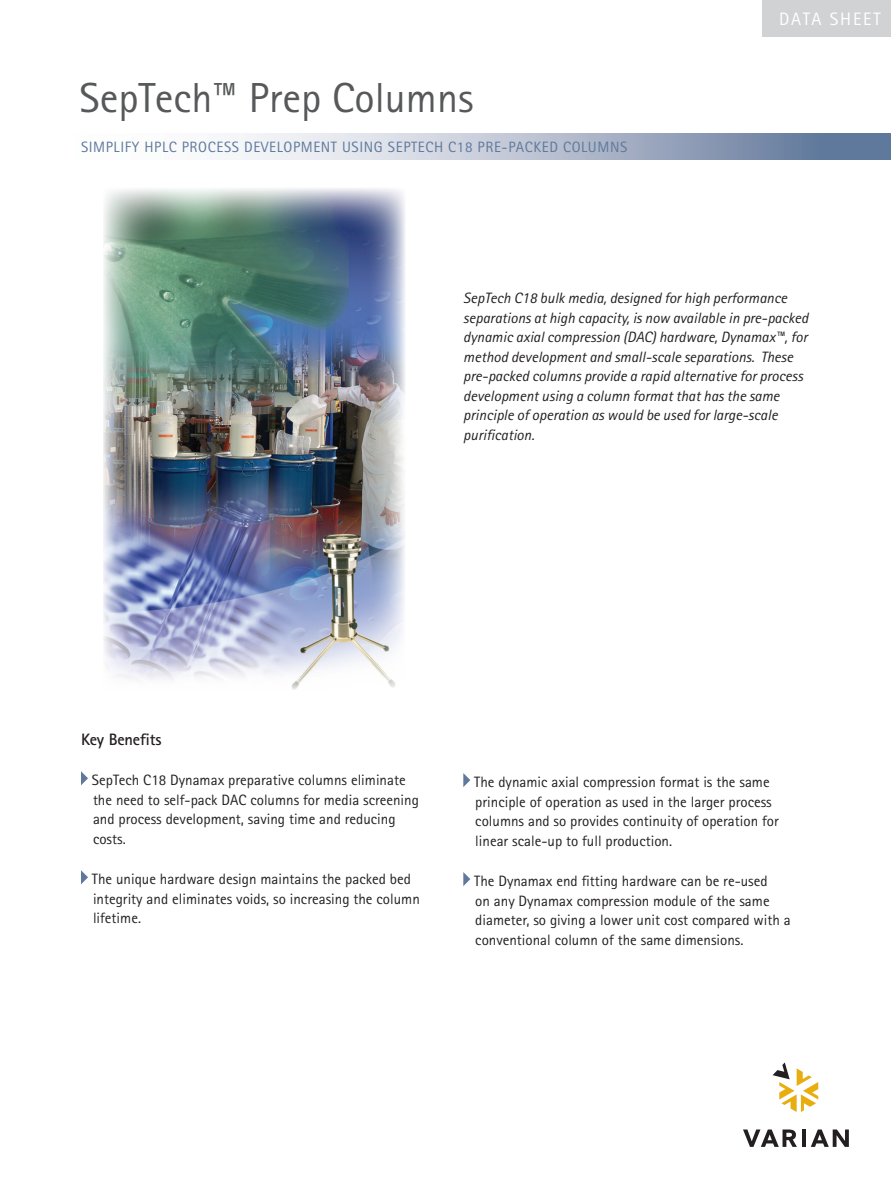
<style>
.page{position:relative;width:891px;height:1188px;background:#fff}
.page>*{position:absolute;margin:0;border:0;box-sizing:border-box;transform-origin:0 0}
.t1{font:42px "Agfa Rotis Sans Serif";color:#57585a}
.t2{font:18px "Agfa Rotis Sans Serif";letter-spacing:.1em;color:#fff}
.Paragraph_Heads{font:700 16.5px "Agfa Rotis Sans Serif";letter-spacing:-.01em;color:#231f20}
.t3{font:15px/19.5px "Agfa Rotis Sans Serif";color:#231f20}
.t4{font:italic 15px/19.5px "Agfa Rotis Sans Serif";color:#231f20}
.Paragraph_Heads-2{font:15px "Agfa Rotis Sans Serif";letter-spacing:.04em;color:#5e799c}
</style>
<div class="page">
<div style="left:763px;top:0;width:128px;height:37px;background:#d1d2d4"></div>
<hr style="left:802px;top:1130px;width:4px;height:17px;background:#231f20">
<svg style="left:811px;top:1130px;width:38px;height:17px"></svg>
<svg style="left:743px;top:1130px;width:54px;height:17px"></svg>
<svg style="left:773px;top:1062px;width:45px;height:50px"></svg>
<svg style="left:235px;top:133px;width:656px;height:26px;background:#aeb8cb"></svg>
<svg style="left:81px;top:771px;width:7px;height:14px"></svg>
<svg style="left:81px;top:870px;width:7px;height:14px"></svg>
<svg style="left:463px;top:773px;width:7px;height:14px"></svg>
<svg style="left:463px;top:872px;width:7px;height:14px"></svg>
<img style="left:103px;top:188px;width:302px;height:502px">
<p class="t1" style="left:80px;top:73px;width:396px">SepTech™ Prep Columns</p>
<p class="Paragraph_Heads-2" style="left:81px;top:139px;width:548px">SIMPLIFY HPLC PROCESS DEVELOPMENT USING SEPTECH C18 PRE-PACKED COLUMNS</p>
<p class="t2" style="left:779px;top:8px;width:103px">DATA SHEET</p>
<p class="t4" style="left:463px;top:289px;width:347px">SepTech C18 bulk media, designed for high performance separations at high capacity, is now available in pre-packed dynamic axial compression (DAC) hardware, Dynamax™, for method development and small-scale separations. These pre-packed columns provide a rapid alternative for process development using a column format that has the same principle of operation as would be used for large-scale purification.</p>
<p class="Paragraph_Heads" style="left:81px;top:729px;width:82px">Key Benefits</p>
<p class="t3" style="left:92px;top:770px;width:329px">SepTech C18 Dynamax preparative columns eliminate the need to self-pack DAC columns for media screening and process development, saving time and reducing costs.</p>
<p class="t3" style="left:92px;top:869px;width:329px">The unique hardware design maintains the packed bed integrity and eliminates voids, so increasing the column lifetime.</p>
<p class="t3" style="left:474px;top:772px;width:306px">The dynamic axial compression format is the same principle of operation as used in the larger process columns and so provides continuity of operation for linear scale-up to full production.</p>
<p class="t3" style="left:474px;top:871px;width:318px">The Dynamax end fitting hardware can be re-used<br>on any Dynamax compression module of the same diameter, so giving a lower unit cost compared with a conventional column of the same dimensions.</p>
</div>
